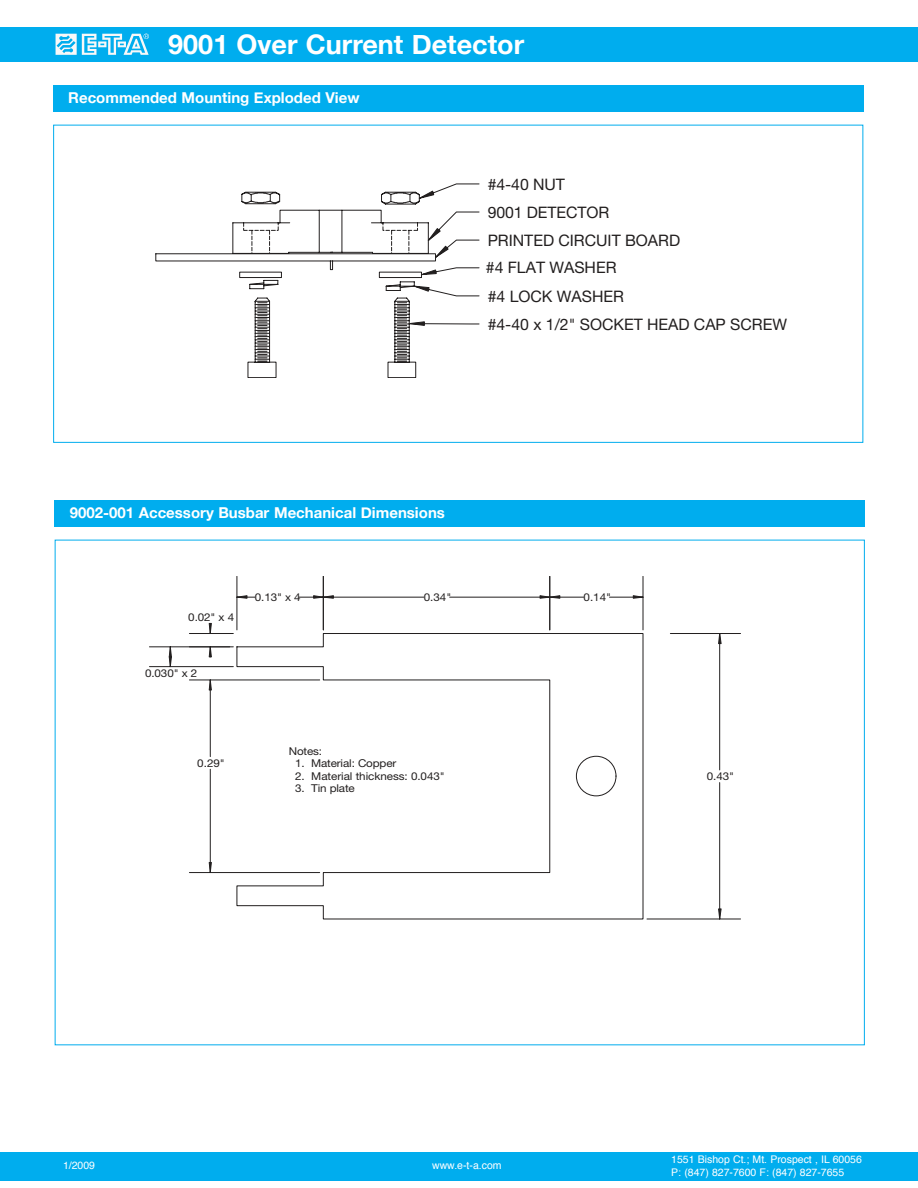
<style>
.page{position:relative;width:918px;height:1188px;background:#fff}
.page>*{position:absolute;margin:0;border:0;box-sizing:border-box;transform-origin:0 0}
.t1{font:700 27px "Helvetica Neue";color:#fff}
.t2{font:15.9px/27.8px "Helvetica Neue";color:#221f1f}
.t3{font:700 15px "Helvetica Neue";color:#fff}
.t4{font:10.8px "Helvetica Neue";letter-spacing:-.01em;color:#221f1f;scale:1.08 1}
.t5{font:10.5px/12.6px "Helvetica";color:#fff}
</style>
<div class="page">
<div style="left:0;top:1152px;width:918px;height:28px;background:#00adee"></div>
<div style="left:53px;top:85px;width:810px;height:27px;background:#00adee"></div>
<svg style="left:156px;top:192px;width:280px;height:186px"></svg>
<svg style="left:419px;top:184px;width:60px;height:15px"></svg>
<svg style="left:428px;top:212px;width:51px;height:46px"></svg>
<svg style="left:421px;top:267px;width:58px;height:8px"></svg>
<svg style="left:414px;top:286px;width:65px;height:10px"></svg>
<svg style="left:409px;top:321px;width:70px;height:5px"></svg>
<div style="left:55px;top:500px;width:810px;height:27px;background:#00adee"></div>
<svg style="left:237px;top:873px;width:339px;height:46px"></svg>
<svg style="left:149px;top:576px;width:494px;height:297px"></svg>
<svg style="left:576px;top:595px;width:165px;height:324px"></svg>
<svg style="left:718px;top:633px;width:4px;height:11px"></svg>
<svg style="left:718px;top:909px;width:4px;height:10px"></svg>
<div style="left:0;top:27px;width:918px;height:34px;background:#00adee"></div>
<svg style="left:56px;top:34px;width:93px;height:21px"></svg>
<h1 class="t1" style="left:168px;top:34px;width:357px">9551 BCer Durre&amp;+ Ae+e#+$r</h1>
<h3 class="t3" style="left:68px;top:92px;width:293px">!e#$%%e&amp;'e' )$u&amp;+i&amp;g ./01$'e' 2ie3</h3>
<h2 class="t2" style="left:486px;top:172px;width:196px">#4-40 NUT<br>9001 DETECTOR<br>PRINTED CIRCUIT BOARD #4 FLAT WASHER</h2>
<h2 class="t2" style="left:488px;top:283px;width:301px">#4 LOCK WASHER<br>#4-40 x 1/2" SOCKET HEAD CAP SCREW</h2>
<h3 class="t3" style="left:70px;top:507px;width:377px">9552-551 9##e::$r&lt; =u:&gt;?r )e#@?&amp;i#?1 Ai%e&amp;:i$&amp;:</h3>
<p class="t4" style="left:188px;top:613px;width:44px">0.02" x 4</p>
<p class="t4" style="left:145px;top:670px;width:50px">0.030" x 2</p>
<p class="t4" style="left:255px;top:593px;width:44px">0.13" x 4</p>
<p class="t4" style="left:424px;top:593px;width:27px">0.34"</p>
<p class="t4" style="left:584px;top:593px;width:27px">0.14"</p>
<p class="t4" style="left:197px;top:759px;width:27px">0.29"</p>
<p class="t4" style="left:289px;top:747px;width:32px">Notes:</p>
<p class="t4" style="left:295px;top:759px;width:95px">1. Material: Copper</p>
<p class="t4" style="left:295px;top:772px;width:140px">2. Material thickness: 0.043"</p>
<p class="t4" style="left:295px;top:784px;width:57px">3. Tin plate</p>
<p class="t4" style="left:707px;top:773px;width:27px">0.43"</p>
<p class="t5" style="left:63px;top:1160px;width:34px">1"#$$9</p>
<p class="t5" style="left:671px;top:1154px;width:192px">1&amp;&amp;1 Bishop Ct.1 2t. Prospect , I9 :$$&amp;:<br>P; &lt;=&gt;7@ =#7-7:$$ F; &lt;=&gt;7@ =#7-7:&amp;&amp;</p>
<p class="t5" style="left:432px;top:1160px;width:71px">www.e-t-a.com</p>
</div>
